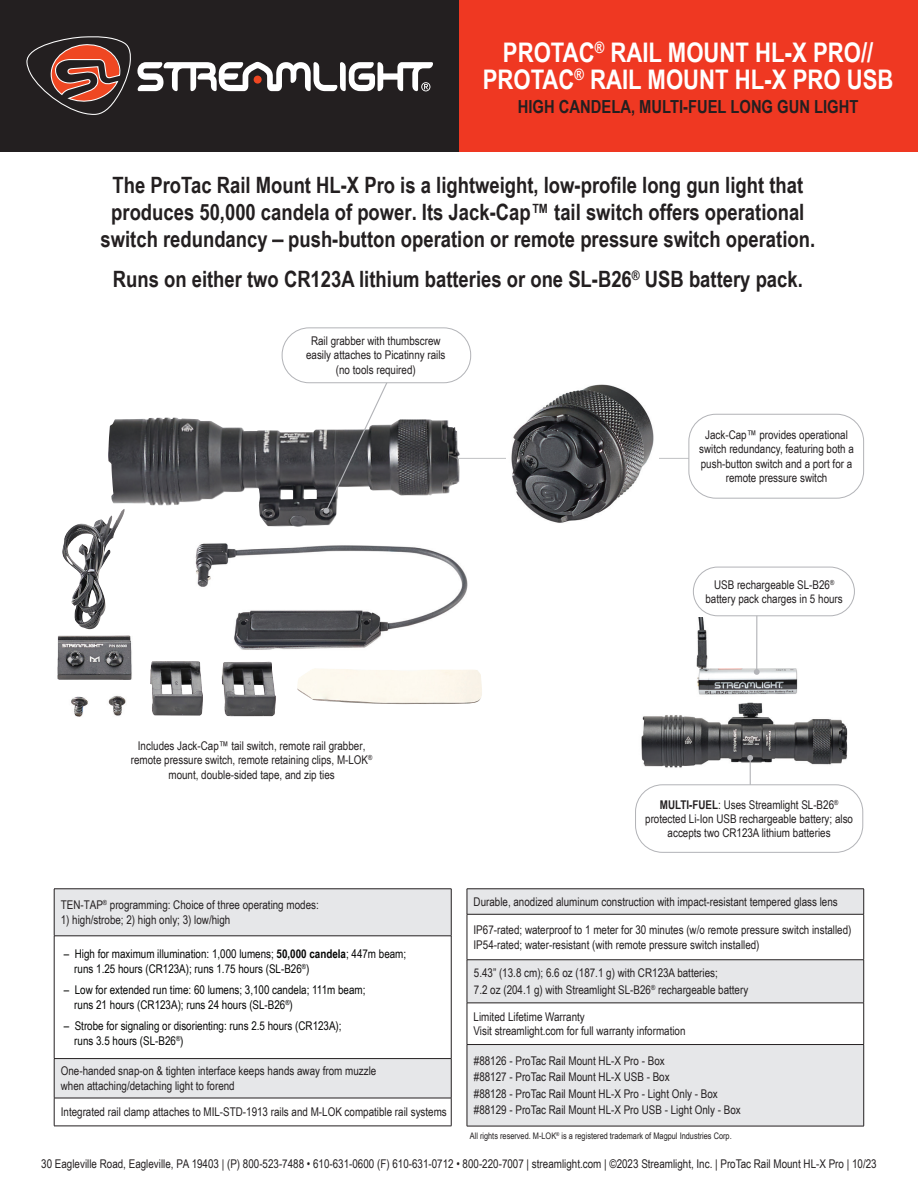
<style>
.page{position:relative;width:918px;height:1188px;background:#fff}
.page>*{position:absolute;margin:0;border:0;box-sizing:border-box;transform-origin:0 0}
.t1{font:700 27px/27px "Arial Narrow";color:#fff;text-align:center}
.t2{font:700 22.5px/27px "Arial Narrow";color:#231f20;text-align:center}
.t3{font:700 18px "Arial Narrow";color:#231f20}
.t4{font:12px/14.4px "Arial Narrow";color:#231f20}
.t5{font:12px/15px "Arial Narrow";color:#050605}
.t6{font:9px "Arial Narrow";color:#231f20}
.s1{font-weight:400}
.s2{font-weight:700}
</style>
<div class="page">
<div style="left:459px;top:0;width:459px;height:151px;background:#ef3822"></div>
<div style="left:0;top:0;width:459px;height:151px;background:#231f20"></div>
<svg style="left:26px;top:36px;width:407px;height:79px"></svg>
<svg style="left:55px;top:890px;width:396px;height:208px"></svg>
<hr style="left:54px;top:889px;width:397px;height:1px;background:#231f20">
<hr style="left:54px;top:889px;width:1px;height:47px;background:#231f20">
<hr style="left:451px;top:889px;width:1px;height:47px;background:#231f20">
<hr style="left:54px;top:936px;width:397px;height:1px;background:#231f20">
<hr style="left:54px;top:936px;width:1px;height:122px;background:#231f20">
<hr style="left:451px;top:936px;width:1px;height:122px;background:#231f20">
<hr style="left:54px;top:1098px;width:397px;height:1px;background:#231f20">
<hr style="left:54px;top:1126px;width:397px;height:1px;background:#231f20">
<hr style="left:54px;top:1058px;width:397px;height:1px;background:#231f20">
<hr style="left:54px;top:1059px;width:1px;height:39px;background:#231f20">
<hr style="left:451px;top:1059px;width:1px;height:39px;background:#231f20">
<svg style="left:54px;top:1098px;width:1px;height:28px"></svg>
<svg style="left:451px;top:1098px;width:1px;height:28px"></svg>
<svg style="left:468px;top:890px;width:395px;height:236px;fill:#e6e7e9"></svg>
<hr style="left:467px;top:889px;width:397px;height:1px;background:#231f20">
<svg style="left:467px;top:889px;width:1px;height:25px"></svg>
<svg style="left:863px;top:889px;width:1px;height:25px"></svg>
<hr style="left:467px;top:914px;width:397px;height:1px;background:#231f20">
<hr style="left:467px;top:914px;width:1px;height:46px;background:#231f20">
<hr style="left:863px;top:914px;width:1px;height:46px;background:#231f20">
<hr style="left:467px;top:960px;width:397px;height:1px;background:#231f20">
<hr style="left:467px;top:960px;width:1px;height:43px;background:#231f20">
<hr style="left:863px;top:960px;width:1px;height:43px;background:#231f20">
<hr style="left:467px;top:1003px;width:397px;height:1px;background:#231f20">
<hr style="left:467px;top:1003px;width:1px;height:41px;background:#231f20">
<hr style="left:863px;top:1003px;width:1px;height:41px;background:#231f20">
<hr style="left:467px;top:1044px;width:397px;height:1px;background:#231f20">
<hr style="left:467px;top:1045px;width:1px;height:81px;background:#231f20">
<hr style="left:863px;top:1045px;width:1px;height:81px;background:#231f20">
<hr style="left:467px;top:1126px;width:397px;height:1px;background:#231f20">
<img style="left:641px;top:618px;width:207px;height:151px">
<img style="left:71px;top:695px;width:55px;height:22px">
<img style="left:57px;top:629px;width:75px;height:51px">
<img style="left:195px;top:543px;width:273px;height:107px">
<img style="left:62px;top:519px;width:56px;height:110px">
<img style="left:108px;top:418px;width:352px;height:109px">
<img style="left:297px;top:668px;width:185px;height:36px">
<img style="left:150px;top:661px;width:126px;height:55px">
<svg style="left:323px;top:383px;width:68px;height:131px"></svg>
<div style="left:282px;top:327px;width:189px;height:56px;border:1px solid #b2b3b7;border-radius:27px"></div>
<hr style="left:750px;top:758px;width:1px;height:83px;background:#b2b3b7">
<svg style="left:747px;top:755px;width:7px;height:6px"></svg>
<div style="left:636px;top:785px;width:227px;height:67px;background:#fff;border-radius:27px"></div>
<div style="left:635px;top:784px;width:228px;height:69px;border:1px solid #b2b3b7;border-radius:27px"></div>
<hr style="left:459px;top:458px;width:236px;height:1px;background:#c7c8ca">
<img style="left:507px;top:384px;width:151px;height:139px">
<div style="left:689px;top:414px;width:175px;height:84px;background:#fff;border-radius:27px"></div>
<div style="left:688px;top:414px;width:176px;height:85px;border:1px solid #b2b3b7;border-radius:27px"></div>
<hr style="left:756px;top:589px;width:1px;height:83px;background:#b2b3b7">
<svg style="left:753px;top:669px;width:7px;height:6px"></svg>
<div style="left:693px;top:567px;width:161px;height:49px;background:#fff;border-radius:24px"></div>
<div style="left:693px;top:567px;width:162px;height:49px;border:1px solid #b2b3b7;border-radius:24px"></div>
<h1 class="t1" style="left:483px;top:38px;width:412px">PROTAC<sup>®</sup> RAIL MOUNT HL-X PRO//<br>PROTAC<sup>®</sup> RAIL MOUNT HL-X PRO USB</h1>
<h3 class="t3" style="left:518px;top:93px;width:342px">HIGH CANDELA, MULTI-FUEL LONG GUN LIGHT</h3>
<p class="t2" style="left:101px;top:170px;width:716px">The ProTac Rail Mount HL-X Pro is a lightweight, low-profile long gun light that produces 50,000 candela of power. Its Jack-Cap™ tail switch offers operational switch redundancy <span class="s1">–</span> push-button operation or remote pressure switch operation.</p>
<h2 class="t2" style="left:113px;top:265px;width:692px">Runs on either two CR123A lithium batteries or one SL-B26<sup>®</sup> USB battery pack.</h2>
<p class="t4" style="left:306px;top:333px;width:141px;text-align:center">Rail grabber with thumbscrew easily attaches to Picatinny rails (no tools required)</p>
<p class="t4" style="left:131px;top:738px;width:243px;text-align:center">Includes Jack-Cap™ tail switch, remote rail grabber, remote pressure switch, remote retaining clips, M-LOK<sup>® </sup>mount, double-sided tape, and zip ties</p>
<p class="t4" style="left:699px;top:427px;width:156px;text-align:center">Jack-Cap™ provides operational switch redundancy, featuring both a push-button switch and a port for a remote pressure switch</p>
<p class="t4" style="left:706px;top:577px;width:139px;text-align:center">USB rechargeable SL-B26<sup>® </sup>battery pack charges in 5 hours</p>
<p class="t4" style="left:645px;top:797px;width:209px;text-align:center"><span class="s2">MULTI-FUEL</span>: Uses Streamlight SL-B26<sup>® </sup>protected Li-Ion USB rechargeable battery; also accepts two CR123A lithium batteries</p>
<p class="t4" style="left:474px;top:894px;width:366px">Durable, anodized aluminum construction with impact-resistant tempered glass lens</p>
<p class="t4" style="left:474px;top:922px;width:379px">IP67-rated; waterproof to 1 meter for 30 minutes (w/o remote pressure switch installed)<br>IP54-rated; water-resistant (with remote pressure switch installed)</p>
<p class="t4" style="left:474px;top:964px;width:276px;line-height:16.5px">5.43” (13.8 cm); 6.6 oz (187.1 g) with CR123A batteries;<br>7.2 oz (204.1 g) with Streamlight SL-B26<sup>®</sup> rechargeable battery</p>
<p class="t4" style="left:474px;top:1009px;width:214px">Limited Lifetime Warranty<br>Visit streamlight.com for full warranty information</p>
<p class="t4" style="left:474px;top:1052px;width:268px;line-height:16.5px">#88126 - ProTac Rail Mount HL-X Pro - Box<br>#88127 - ProTac Rail Mount HL-X USB - Box<br>#88128 - ProTac Rail Mount HL-X Pro - Light Only - Box #88129 - ProTac Rail Mount HL-X Pro USB - Light Only - Box</p>
<p class="t6" style="left:470px;top:1129px;width:263px">All rights reserved. M-LOK<sup>®</sup> is a registered trademark of Magpul Industries Corp.</p>
<p class="t4" style="left:41px;top:1156px;width:837px">30 Eagleville Road, Eagleville, PA 19403 | (P) 800-523-7488 • 610-631-0600 (F) 610-631-0712 • 800-220-7007 | streamlight.com | ©2023 Streamlight, Inc. | ProTac Rail Mount HL-X Pro | 10/23</p>
<p class="t4" style="left:61px;top:898px;width:259px">TEN-TAP<sup>®</sup> programming: Choice of three operating modes:</p>
<p class="t4" style="left:61px;top:912px;width:171px">1) high/strobe; 2) high only; 3) low/high</p>
<p class="t5" style="left:74px;top:946px;width:333px;text-indent:-10px">– High for maximum illumination: 1,000 lumens; <span class="s2">50,000 candela</span>; 447m beam; runs 1.25 hours (CR123A); runs 1.75 hours (SL-B26<sup>®</sup>)</p>
<p class="t5" style="left:74px;top:982px;width:293px;text-indent:-11px">– Low for extended run time: 60 lumens; 3,100 candela; 111m beam; runs 21 hours (CR123A); runs 24 hours (SL-B26<sup>®</sup>)</p>
<p class="t5" style="left:74px;top:1018px;width:269px;text-indent:-10px">– Strobe for signaling or disorienting: runs 2.5 hours (CR123A); runs 3.5 hours (SL-B26<sup>®</sup>)</p>
<p class="t4" style="left:61px;top:1064px;width:317px">One-handed snap-on &amp; tighten interface keeps hands away from muzzle when attaching/detaching light to forend</p>
<p class="t4" style="left:61px;top:1104px;width:388px">Integrated rail clamp attaches to MIL-STD-1913 rails and M-LOK compatible rail systems</p>
</div>
